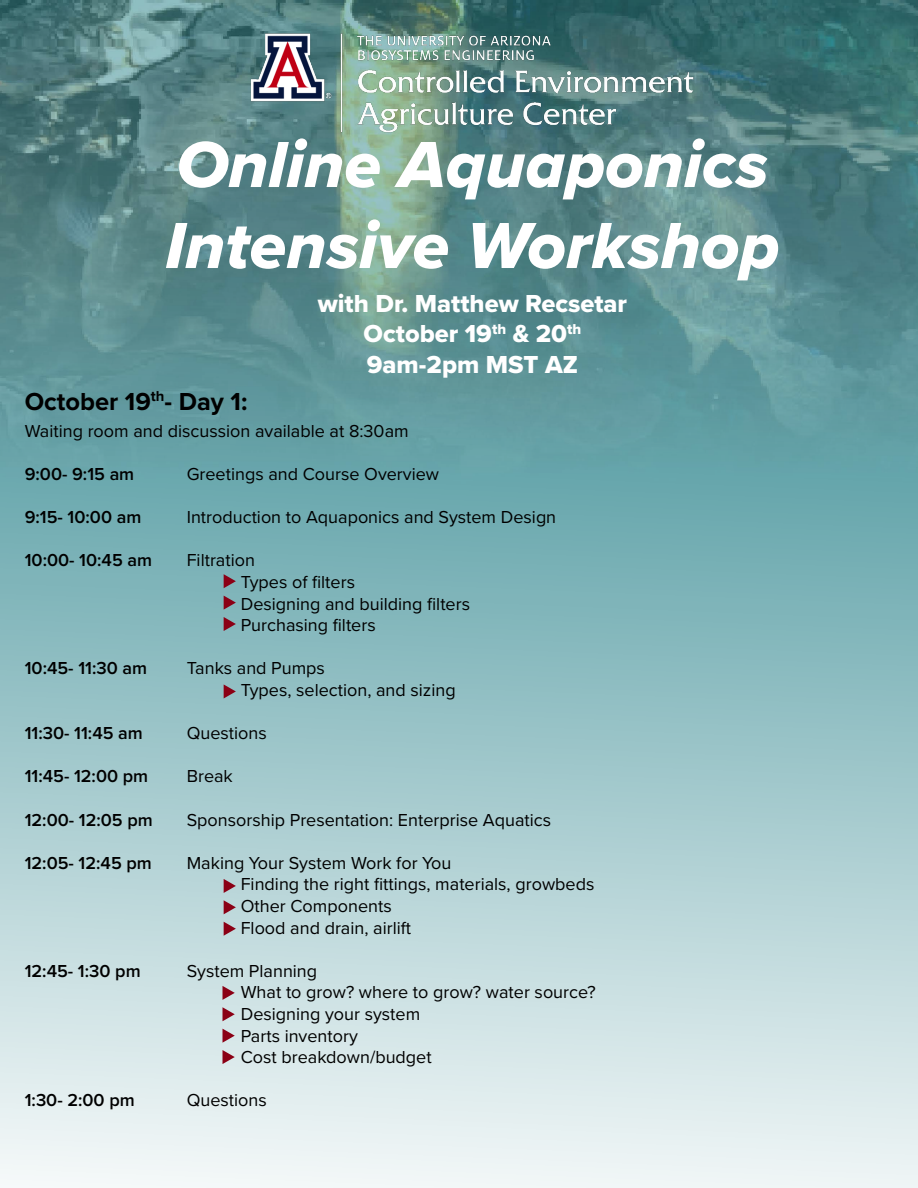
<style>
.page{position:relative;width:918px;height:1188px;background:#fff}
.page>*{position:absolute;margin:0;border:0;box-sizing:border-box;transform-origin:0 0}
.t1{font:67.5px/81px "Proxima Nova Extrabld It";color:#fff}
.t2{font:25.5px/30.6px "Proxima Nova Extrabld";color:#fff;text-align:center}
.t3{font:700 25.5px "Proxima Nova";color:#000}
.t4{font:18px/21.6px "Proxima Nova";color:#000}
.t5{font:600 18px "Proxima Nova";color:#000}
</style>
<div class="page">
<img style="left:0;top:0;width:918px;height:1188px">
<img style="left:250px;top:32px;width:445px;height:102px">
<svg style="left:223px;top:986px;width:12px;height:14px"></svg>
<svg style="left:223px;top:1007px;width:12px;height:14px"></svg>
<svg style="left:223px;top:1029px;width:12px;height:14px"></svg>
<svg style="left:223px;top:1050px;width:12px;height:14px"></svg>
<svg style="left:224px;top:574px;width:12px;height:14px"></svg>
<svg style="left:224px;top:596px;width:12px;height:14px"></svg>
<svg style="left:224px;top:617px;width:12px;height:14px"></svg>
<svg style="left:224px;top:879px;width:12px;height:14px"></svg>
<svg style="left:224px;top:900px;width:12px;height:14px"></svg>
<svg style="left:224px;top:922px;width:12px;height:14px"></svg>
<svg style="left:224px;top:684px;width:12px;height:14px"></svg>
<h1 class="t1" style="left:165px;top:123px;width:615px">Online Aquaponics<br>Intensive Workshop</h1>
<h2 class="t2" style="left:318px;top:288px;width:311px">with Dr. Matthew Recsetar<br>October 19<sup>th</sup> &amp; 20<sup>th<br></sup>9am-2pm MST AZ</h2>
<h2 class="t3" style="left:25px;top:382px;width:224px">October 19<sup>th</sup>- Day 1:</h2>
<p class="t4" style="left:25px;top:419px;width:385px">Waiting room and discussion available at 8:30am</p>
<p class="t5" style="left:25px;top:461px;width:111px">9:00- 9:15 am</p>
<p class="t4" style="left:187px;top:462px;width:254px">Greetings and Course Overview</p>
<p class="t5" style="left:25px;top:504px;width:118px">9:15- 10:00 am</p>
<p class="t4" style="left:187px;top:506px;width:371px">Introduction to Aquaponics and System Design</p>
<p class="t5" style="left:25px;top:547px;width:129px">10:00- 10:45 am</p>
<p class="t4" style="left:241px;top:549px;width:231px;text-indent:-54px">Filtration<br>Types of filters<br>Designing and building filters<br>Purchasing filters</p>
<p class="t5" style="left:25px;top:655px;width:124px">10:45- 11:30 am</p>
<p class="t4" style="left:241px;top:657px;width:217px;text-indent:-54px">Tanks and Pumps<br>Types, selection, and sizing</p>
<p class="t5" style="left:25px;top:720px;width:120px">11:30- 11:45 am</p>
<p class="t4" style="left:187px;top:722px;width:82px">Questions</p>
<p class="t5" style="left:25px;top:763px;width:125px">11:45- 12:00 pm</p>
<p class="t4" style="left:187px;top:765px;width:48px">Break</p>
<p class="t5" style="left:25px;top:806px;width:130px">12:00- 12:05 pm</p>
<p class="t4" style="left:187px;top:808px;width:366px">Sponsorship Presentation: Enterprise Aquatics</p>
<p class="t5" style="left:25px;top:849px;width:129px">12:05- 12:45 pm</p>
<p class="t4" style="left:241px;top:851px;width:355px;text-indent:-54px">Making Your System Work for You<br>Finding the right fittings, materials, growbeds<br>Other Components<br>Flood and drain, airlift</p>
<p class="t5" style="left:25px;top:957px;width:117px">12:45- 1:30 pm</p>
<p class="t4" style="left:241px;top:959px;width:357px;text-indent:-54px">System Planning<br>What to grow? where to grow? water source?<br>Designing your system<br>Parts inventory<br>Cost breakdown/budget</p>
<p class="t5" style="left:25px;top:1087px;width:112px">1:30- 2:00 pm</p>
<p class="t4" style="left:187px;top:1089px;width:82px">Questions</p>
</div>
